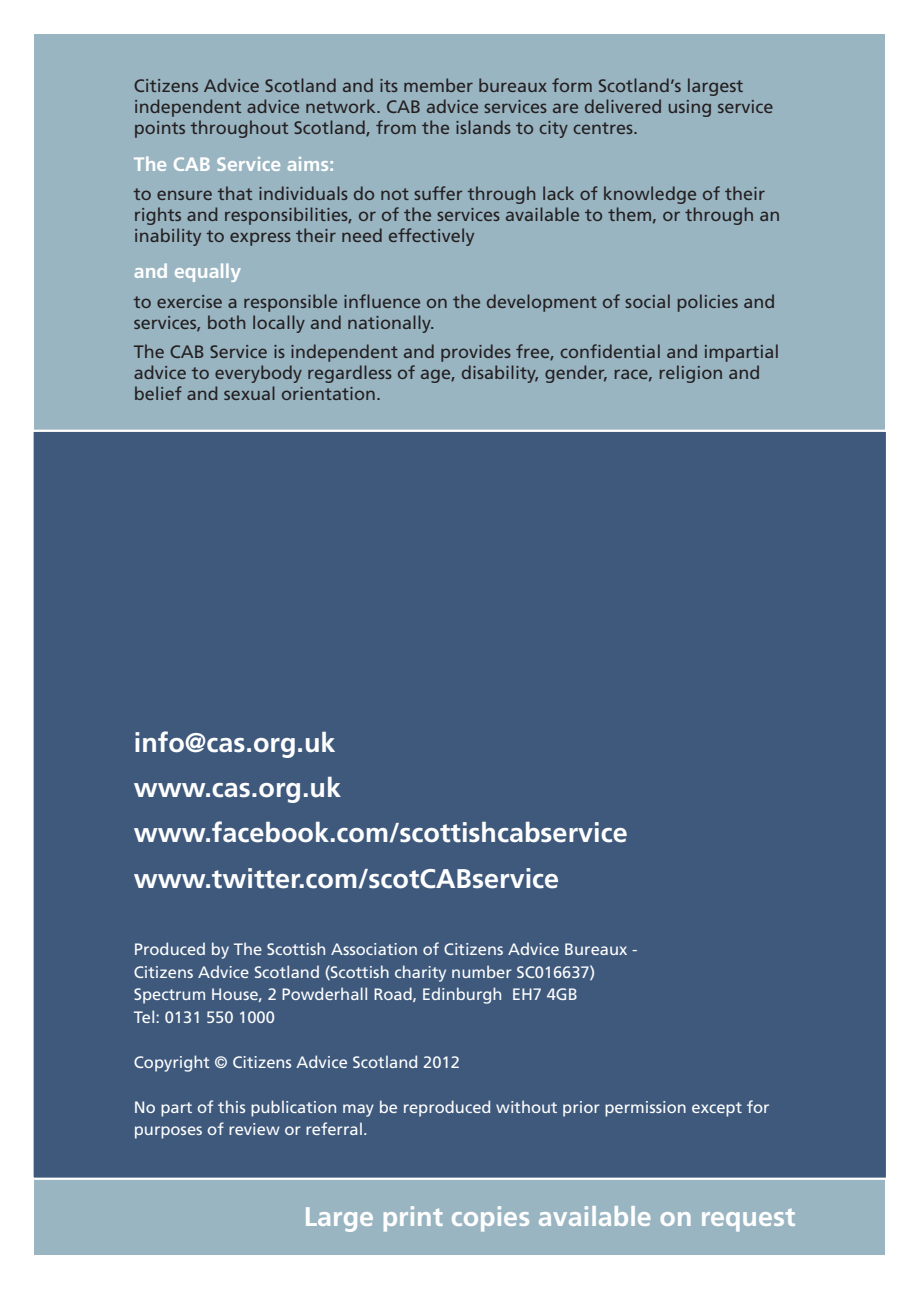
<style>
.page{position:relative;width:919px;height:1289px;background:#fff}
.page>*{position:absolute;margin:0;border:0;box-sizing:border-box;transform-origin:0 0}
.Heading_4{font:700 27px "Frutiger LT Std";color:#fff}
.Heading_3{font:700 19.5px "Frutiger LT Std";color:#fff}
.Body{font:18px/21px "Frutiger LT Std";color:#231f20}
.Copyright{font:16.5px/22.5px "Frutiger LT Std";color:#fff}
</style>
<div class="page">
<div style="left:34px;top:34px;width:850px;height:1220px;background:#9ab5c2"></div>
<div style="left:31px;top:429px;width:857px;height:750px;background:#3e597c;border:2px solid #fff"></div>
<p class="Body" style="left:134px;top:76px;width:641px">Citizens Advice Scotland and its member bureaux form Scotland’s largest independent advice network. CAB advice services are delivered using service points throughout Scotland, from the islands to city centres.</p>
<p class="Heading_3" style="left:134px;top:152px;width:202px">The CAB Service aims:</p>
<p class="Body" style="left:134px;top:183px;width:648px">to ensure that individuals do not suffer through lack of knowledge of their rights and responsibilities, or of the services available to them, or through an inability to express their need effectively</p>
<p class="Heading_3" style="left:134px;top:260px;width:109px">and equally</p>
<p class="Body" style="left:134px;top:291px;width:643px">to exercise a responsible influence on the development of social policies and services, both locally and nationally.</p>
<p class="Body" style="left:134px;top:341px;width:647px">The CAB Service is independent and provides free, confidential and impartial advice to everybody regardless of age, disability, gender, race, religion and belief and sexual orientation.</p>
<p class="Heading_4" style="left:134px;top:726px;width:203px">info@cas.org.uk</p>
<p class="Heading_4" style="left:134px;top:771px;width:209px">www.cas.org.uk</p>
<p class="Heading_4" style="left:134px;top:817px;width:495px">www.facebook.com/scottishcabservice</p>
<p class="Heading_4" style="left:134px;top:862px;width:427px">www.twitter.com/scotCABservice</p>
<p class="Copyright" style="left:134px;top:938px;width:505px">Produced by The Scottish Association of Citizens Advice Bureaux -</p>
<p class="Copyright" style="left:134px;top:960px;width:463px">Citizens Advice Scotland (Scottish charity number SC016637)</p>
<p class="Copyright" style="left:134px;top:983px;width:445px">Spectrum House, 2 Powderhall Road, Edinburgh EH7 4GB</p>
<p class="Copyright" style="left:134px;top:1005px;width:142px">Tel: 0131 550 1000</p>
<p class="Copyright" style="left:134px;top:1050px;width:327px">Copyright © Citizens Advice Scotland 2012</p>
<p class="Copyright" style="left:134px;top:1095px;width:637px">No part of this publication may be reproduced without prior permission except for purposes of review or referral.</p>
<p class="Heading_4" style="left:303px;top:1200px;width:493px">Large print copies available on request</p>
</div>
